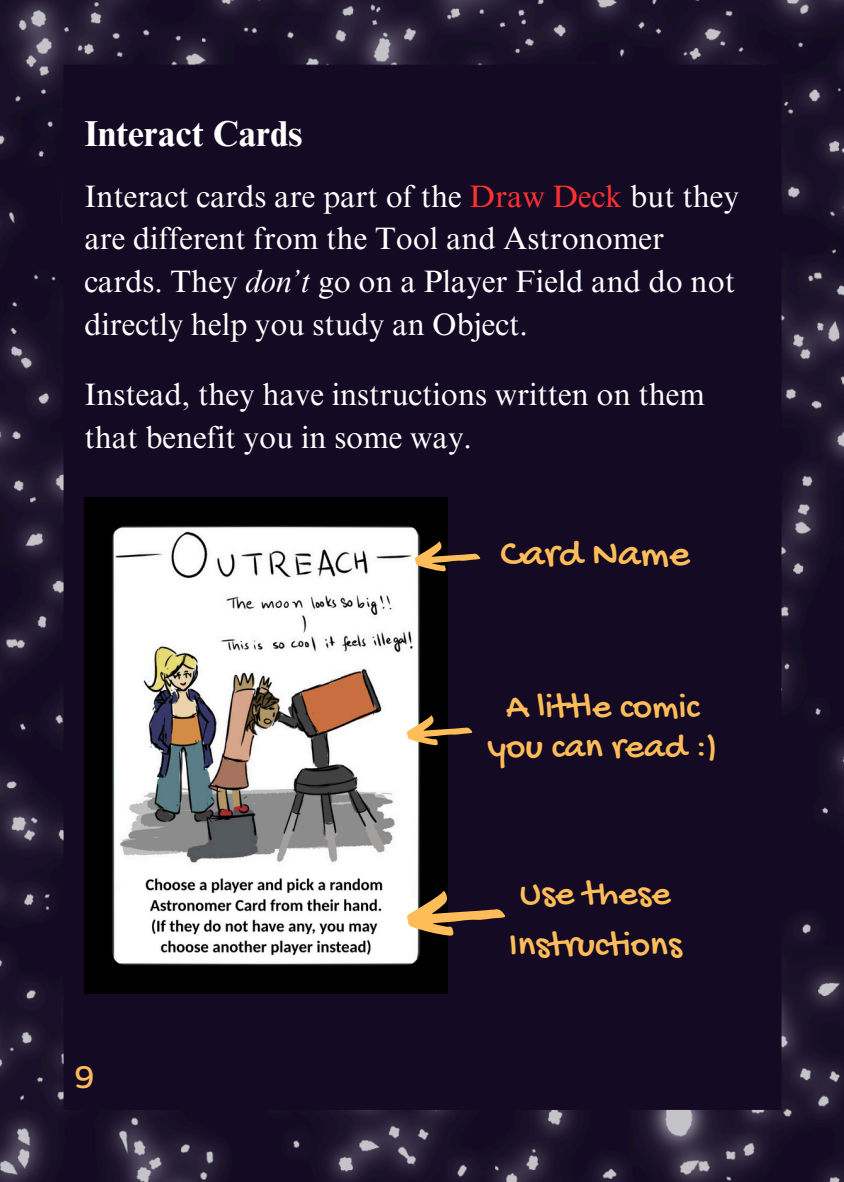
<style>
.page{position:relative;width:844px;height:1182px;background:#fff}
.page>*{position:absolute;margin:0;border:0;box-sizing:border-box;transform-origin:0 0}
.t1{font:40.3px "Gochi Hand";color:#ffbd59}
.t2{font:37.3px/39.8px "Gochi Hand";color:#ffbd59;text-align:center}
.t3{font:700 36px "Times NRMT Pro";color:#fff}
.t4{font:31px/42.8px "Times NRMT Pro";color:#fff}
.t5{font:31px "Mommi";color:#ffbd59}
.s1{color:#ff3131}
.s2{font-style:italic}
</style>
<div class="page">
<img style="left:0;top:0;width:844px;height:1181px">
<img style="left:84px;top:497px;width:363px;height:495px">
<svg style="left:415px;top:541px;width:65px;height:30px;background:#6a4f37"></svg>
<svg style="left:407px;top:715px;width:66px;height:30px;background:#785f44"></svg>
<svg style="left:407px;top:890px;width:99px;height:45px;background:#745942"></svg>
<p class="t3" style="left:84px;top:120px;width:219px">Interact Cards</p>
<p class="t4" style="left:84px;top:178px;width:656px">Interact cards are part of the <span class="s1">Draw Deck</span> but they are different from the Tool and Astronomer cards. They <span class="s2">don’t</span> go on a Player Field and do not directly help you study an Object.</p>
<h1 class="t4" style="left:84px;top:377px;width:622px">Instead, they have instructions written on them that benefit you in some way.</h1>
<h1 class="t1" style="left:500px;top:532px;width:191px">Card Name</h1>
<p class="t2" style="left:488px;top:689px;width:231px">A little comic you can read :)</p>
<p class="t5" style="left:75px;top:1062px;width:21px">9</p>
<p class="t2" style="left:509px;top:869px;width:174px;line-height:51.8px;text-align:left">Use these<br>Instructions</p>
</div>
